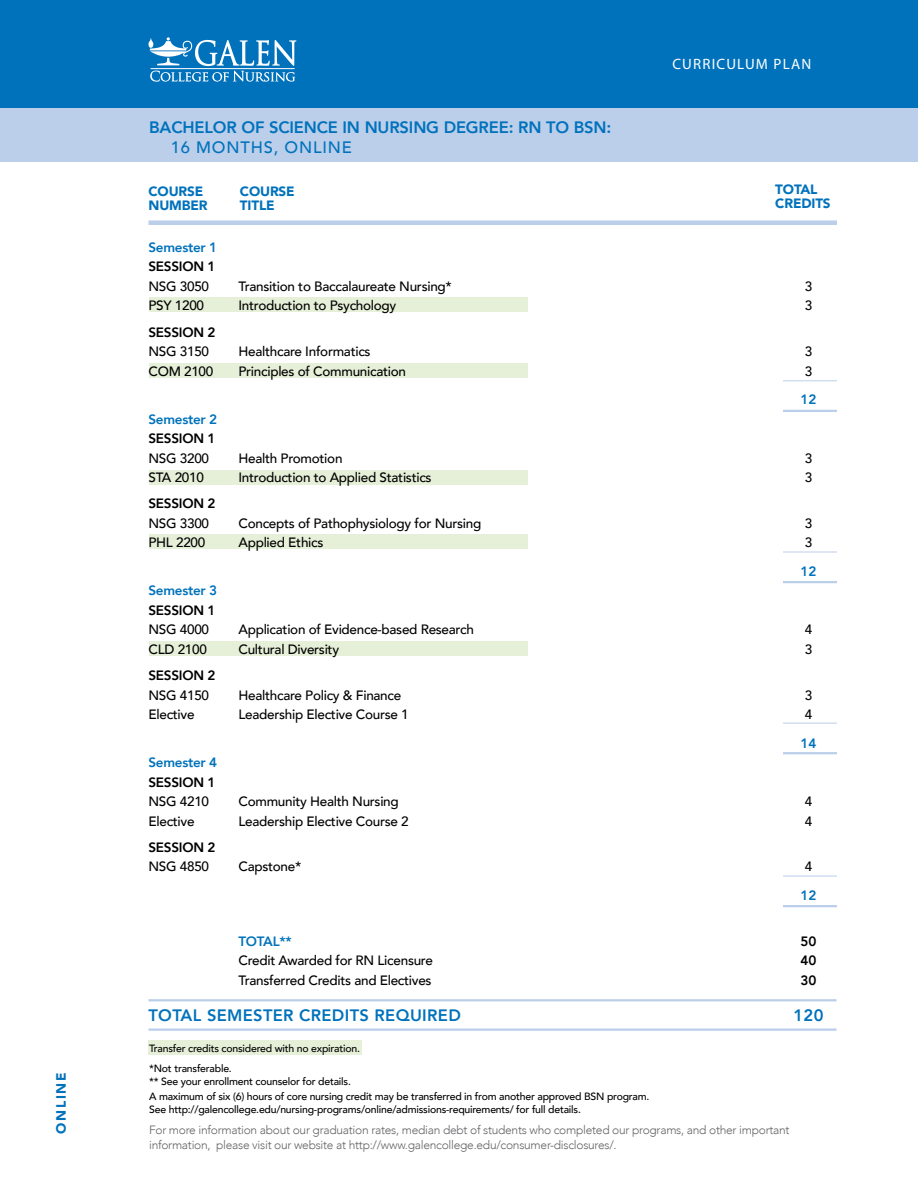
<style>
.page{position:relative;width:918px;height:1188px;background:#fff}
.page>*{position:absolute;margin:0;border:0;box-sizing:border-box;transform-origin:0 0}
.t1{font:800 16.5px "Avenir";letter-spacing:-.01em;color:#0072bc}
.t2{font:800 16.5px "Avenir";letter-spacing:.02em;color:#0072bc}
.t3{font:500 16.5px "Avenir";letter-spacing:.05em;color:#0072bc}
.t4{font:15px "Myriad Pro";letter-spacing:.08em;color:#fff}
.t5{font:500 13.5px "Avenir";letter-spacing:-.02em;color:#000}
.t6{font:800 13.5px "Avenir";letter-spacing:-.02em;color:#000}
.t7{font:800 13.5px "Avenir";letter-spacing:-.02em;color:#0072bc}
.t8{font:900 13.5px/13.5px "Avenir";letter-spacing:-.01em;color:#0072bc}
.t9{font:300 12px/15px "Avenir";letter-spacing:-.02em;color:#636466}
.t10{font:500 10.5px/19.5px "Avenir";letter-spacing:-.02em;color:#000}
</style>
<div class="page">
<div style="left:0;top:0;width:918px;height:162px;background:#bbceea"></div>
<div style="left:0;top:0;width:918px;height:108px;background:#0072bc"></div>
<svg style="left:149px;top:37px;width:147px;height:45px"></svg>
<hr style="left:151px;top:68px;width:144px;height:1px;background:#fff">
<div style="left:148px;top:220px;width:689px;height:5px;background:#bbceea"></div>
<div style="left:149px;top:298px;width:379px;height:14px;background:#e6f0d9"></div>
<div style="left:149px;top:364px;width:379px;height:14px;background:#e6f0d9"></div>
<div style="left:149px;top:470px;width:379px;height:15px;background:#e6f0d9"></div>
<div style="left:149px;top:535px;width:379px;height:14px;background:#e6f0d9"></div>
<div style="left:149px;top:641px;width:379px;height:15px;background:#e6f0d9"></div>
<hr style="left:783px;top:410px;width:54px;height:2px;background:#bbceea">
<hr style="left:783px;top:381px;width:54px;height:1px;background:#bbceea">
<hr style="left:783px;top:581px;width:54px;height:2px;background:#bbceea">
<hr style="left:783px;top:552px;width:54px;height:1px;background:#bbceea">
<hr style="left:783px;top:752px;width:54px;height:2px;background:#bbceea">
<hr style="left:783px;top:723px;width:54px;height:1px;background:#bbceea">
<hr style="left:783px;top:905px;width:54px;height:2px;background:#bbceea">
<hr style="left:783px;top:876px;width:54px;height:1px;background:#bbceea">
<hr style="left:148px;top:999px;width:689px;height:2px;background:#bbceea">
<hr style="left:148px;top:1028px;width:689px;height:3px;background:#bbceea">
<div style="left:148px;top:1040px;width:214px;height:14px;background:#e6f0d9"></div>
<p class="t8" style="left:54px;top:1134px;width:63px;rotate:-90deg">ONLINE</p>
<p class="t1" style="left:149px;top:112px;width:464px">BACHELOR OF SCIENCE IN NURSING DEGREE: RN TO BSN:</p>
<p class="t3" style="left:171px;top:133px;width:183px">16 MONTHS, ONLINE</p>
<p class="t4" style="left:672px;top:55px;width:140px">CURRICULUM PLAN</p>
<p class="t8" style="left:148px;top:185px;width:61px">COURSE<br>NUMBER</p>
<p class="t8" style="left:240px;top:185px;width:56px">COURSE<br>TITLE</p>
<p class="t8" style="left:775px;top:182px;width:57px">TOTAL<br>CREDITS</p>
<p class="t7" style="left:148px;top:235px;width:70px">Semester 1</p>
<p class="t6" style="left:148px;top:254px;width:69px">SESSION 1</p>
<p class="t5" style="left:148px;top:275px;width:62px">NSG 3050</p>
<p class="t5" style="left:239px;top:275px;width:215px">Transition to Baccalaureate Nursing*</p>
<p class="t5" style="left:805px;top:275px;width:9px">3</p>
<p class="t5" style="left:148px;top:294px;width:57px">PSY 1200</p>
<p class="t5" style="left:239px;top:294px;width:159px">Introduction to Psychology</p>
<p class="t5" style="left:805px;top:294px;width:9px">3</p>
<p class="t6" style="left:148px;top:320px;width:69px">SESSION 2</p>
<p class="t5" style="left:148px;top:340px;width:62px">NSG 3150</p>
<p class="t5" style="left:239px;top:340px;width:134px">Healthcare Informatics</p>
<p class="t5" style="left:805px;top:340px;width:9px">3</p>
<p class="t5" style="left:148px;top:359px;width:66px">COM 2100</p>
<p class="t5" style="left:239px;top:359px;width:169px">Principles of Communication</p>
<p class="t5" style="left:805px;top:359px;width:9px">3</p>
<p class="t7" style="left:801px;top:387px;width:17px">12</p>
<p class="t7" style="left:148px;top:407px;width:70px">Semester 2</p>
<p class="t6" style="left:148px;top:426px;width:69px">SESSION 1</p>
<p class="t5" style="left:148px;top:446px;width:62px">NSG 3200</p>
<p class="t5" style="left:239px;top:446px;width:106px">Health Promotion</p>
<p class="t5" style="left:805px;top:446px;width:9px">3</p>
<p class="t5" style="left:148px;top:466px;width:57px">STA 2010</p>
<p class="t5" style="left:239px;top:466px;width:195px">Introduction to Applied Statistics</p>
<p class="t5" style="left:805px;top:466px;width:9px">3</p>
<p class="t6" style="left:148px;top:491px;width:69px">SESSION 2</p>
<p class="t5" style="left:148px;top:512px;width:62px">NSG 3300</p>
<p class="t5" style="left:239px;top:512px;width:244px">Concepts of Pathophysiology for Nursing</p>
<p class="t5" style="left:805px;top:512px;width:9px">3</p>
<p class="t5" style="left:148px;top:531px;width:58px">PHL 2200</p>
<p class="t5" style="left:239px;top:531px;width:86px">Applied Ethics</p>
<p class="t5" style="left:805px;top:531px;width:9px">3</p>
<p class="t7" style="left:801px;top:559px;width:17px">12</p>
<p class="t7" style="left:149px;top:578px;width:70px">Semester 3</p>
<p class="t6" style="left:149px;top:598px;width:69px">SESSION 1</p>
<p class="t5" style="left:149px;top:618px;width:62px">NSG 4000</p>
<p class="t5" style="left:239px;top:618px;width:237px">Application of Evidence-based Research</p>
<p class="t5" style="left:805px;top:618px;width:9px">4</p>
<p class="t5" style="left:149px;top:638px;width:60px">CLD 2100</p>
<p class="t5" style="left:239px;top:638px;width:102px">Cultural Diversity</p>
<p class="t5" style="left:805px;top:638px;width:9px">3</p>
<p class="t6" style="left:149px;top:663px;width:69px">SESSION 2</p>
<p class="t5" style="left:149px;top:683px;width:62px">NSG 4150</p>
<p class="t5" style="left:239px;top:683px;width:164px">Healthcare Policy &amp; Finance</p>
<p class="t5" style="left:805px;top:683px;width:9px">3</p>
<p class="t5" style="left:149px;top:703px;width:48px">Elective</p>
<p class="t5" style="left:239px;top:703px;width:172px">Leadership Elective Course 1</p>
<p class="t5" style="left:805px;top:703px;width:9px">4</p>
<p class="t7" style="left:801px;top:731px;width:17px">14</p>
<p class="t7" style="left:149px;top:750px;width:70px">Semester 4</p>
<p class="t6" style="left:149px;top:770px;width:69px">SESSION 1</p>
<p class="t5" style="left:149px;top:790px;width:62px">NSG 4210</p>
<p class="t5" style="left:239px;top:790px;width:162px">Community Health Nursing</p>
<p class="t5" style="left:805px;top:790px;width:9px">4</p>
<p class="t5" style="left:149px;top:809px;width:48px">Elective</p>
<p class="t5" style="left:239px;top:809px;width:172px">Leadership Elective Course 2</p>
<p class="t5" style="left:805px;top:809px;width:9px">4</p>
<p class="t6" style="left:149px;top:835px;width:69px">SESSION 2</p>
<p class="t5" style="left:149px;top:855px;width:62px">NSG 4850</p>
<p class="t5" style="left:239px;top:855px;width:64px">Capstone*</p>
<p class="t5" style="left:805px;top:855px;width:9px">4</p>
<p class="t7" style="left:801px;top:883px;width:17px">12</p>
<p class="t7" style="left:239px;top:929px;width:55px">TOTAL**</p>
<p class="t6" style="left:801px;top:929px;width:17px">50</p>
<p class="t5" style="left:239px;top:949px;width:196px">Credit Awarded for RN Licensure</p>
<p class="t6" style="left:801px;top:948px;width:17px">40</p>
<p class="t5" style="left:239px;top:968px;width:195px">Transferred Credits and Electives</p>
<p class="t6" style="left:801px;top:968px;width:17px">30</p>
<p class="t2" style="left:148px;top:1000px;width:314px">TOTAL SEMESTER CREDITS REQUIRED</p>
<p class="t1" style="left:794px;top:1000px;width:31px">120</p>
<p class="t10" style="left:149px;top:1038px;width:212px">Transfer credits considered with no expiration. *Not transferable.</p>
<p class="t10" style="left:149px;top:1073px;width:502px;line-height:15px">** See your enrollment counselor for details.<br>A maximum of six (6) hours of core nursing credit may be transferred in from another approved BSN program.</p>
<p class="t10" style="left:149px;top:1099px;width:433px">See http://galencollege.edu/nursing-programs/online/admissions-requirements/ for full details.</p>
<p class="t9" style="left:149px;top:1123px;width:642px">For more information about our graduation rates, median debt of students who completed our programs, and other important information, please visit our website at http://www.galencollege.edu/consumer-disclosures/.</p>
</div>
